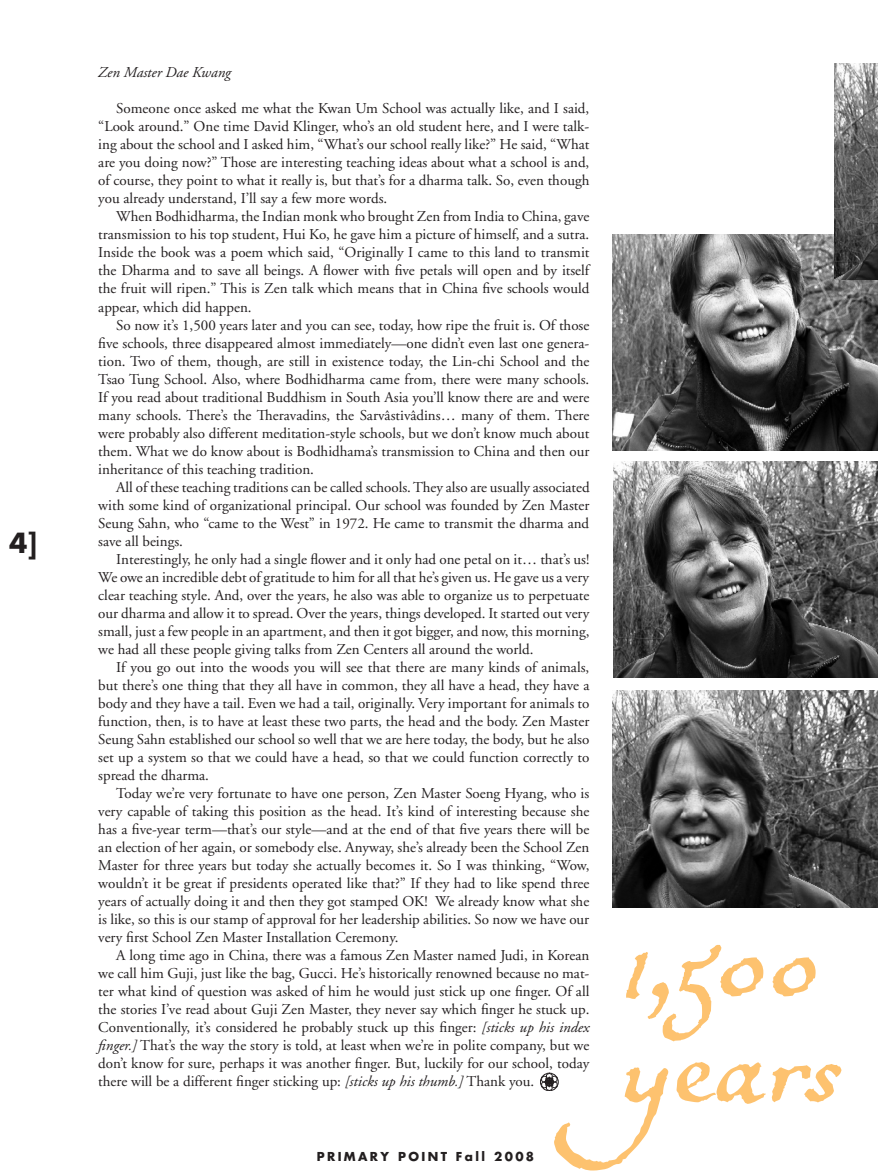
<style>
.page{position:relative;width:878px;height:1175px;background:#fff}
.page>*{position:absolute;margin:0;border:0;box-sizing:border-box;transform-origin:0 0}
.Body_Text_Indent{font:180px "Ballerino ITC";color:#fdc26f}
.t1{font:700 27px "Futura";color:#231f20}
.t2{font:15px/18px "Adobe Garamond";color:#231f20;text-align:justify}
.t3{font:italic 15px "Adobe Garamond";color:#231f20}
.t4{font:700 12px "Futura";letter-spacing:.2em;color:#231f20}
.s1{font-family:"Adobe Garamond Pro"}
.s2{font-style:italic}
</style>
<div class="page">
<img style="left:613px;top:234px;width:265px;height:216px">
<img style="left:834px;top:63px;width:44px;height:216px">
<svg style="left:540px;top:1072px;width:18px;height:18px"></svg>
<img style="left:613px;top:691px;width:265px;height:216px">
<img style="left:613px;top:461px;width:265px;height:216px">
<h2 class="t1" style="left:9px;top:524px;width:29px">4]</h2>
<p class="t3" style="left:98px;top:65px;width:134px">Zen Master Dae Kwang</p>
<p class="t2" style="left:98px;top:100px;width:492px;text-indent:18px">Someone once asked me what the Kwan Um School was actually like, and I said, “Look around.” One time David Klinger, who’s an old student here, and I were talk&shy;ing about the school and I asked him, “What’s our school really like?” He said, “What are you doing now?” Those are interesting teaching ideas about what a school is and, of course, they point to what it really is, but that’s for a dharma talk. So, even though you already understand, I’ll say a few more words.</p>
<p class="t2" style="left:98px;top:208px;width:492px;text-indent:18px">When Bodhidharma, the Indian monk who brought Zen from India to China, gave transmission to his top student, Hui Ko, he gave him a picture of himself, and a sutra.<br>Inside the book was a poem which said, “Originally I came to this land to transmit the Dharma and to save all beings. A flower with five petals will open and by itself the fruit will ripen.” This is Zen talk which means that in China five schools would appear, which did happen.</p>
<p class="t2" style="left:98px;top:316px;width:492px;text-indent:18px">So now it’s 1,500 years later and you can see, today, how ripe the fruit is. Of those five schools, three disappeared almost immediately—one didn’t even last one genera&shy;tion. Two of them, though, are still in existence today, the Lin-chi School and the Tsao Tung School. Also, where Bodhidharma came from, there were many schools.<br>If you read about traditional Buddhism in South Asia you’ll know there are and were many schools. There’s the <span class="s1">Theravadins, the Sarvâstivâdins</span>… many of them. There were probably also different meditation-style schools, but we don’t know much about them. What we do know about is Bodhidhama’s transmission to China and then our inheritance of this teaching tradition.</p>
<p class="t2" style="left:98px;top:478px;width:493px;text-indent:18px">All of these teaching traditions can be called schools. They also are usually associated with some kind of organizational principal. Our school was founded by Zen Master Seung Sahn, who “came to the West” in 1972. He came to transmit the dharma and save all beings.</p>
<p class="t2" style="left:98px;top:550px;width:492px;text-indent:18px">Interestingly, he only had a single flower and it only had one petal on it… that’s us!<br>We owe an incredible debt of gratitude to him for all that he’s given us. He gave us a very clear teaching style. And, over the years, he also was able to organize us to perpetuate our dharma and allow it to spread. Over the years, things developed. It started out very small, just a few people in an apartment, and then it got bigger, and now, this morning, we had all these people giving talks from Zen Centers all around the world.</p>
<p class="t2" style="left:98px;top:658px;width:492px;text-indent:18px">If you go out into the woods you will see that there are many kinds of animals, but there’s one thing that they all have in common, they all have a head, they have a body and they have a tail. Even we had a tail, originally. Very important for animals to function, then, is to have at least these two parts, the head and the body. Zen Master Seung Sahn established our school so well that we are here today, the body, but he also set up a system so that we could have a head, so that we could function correctly to spread the dharma.</p>
<p class="t2" style="left:98px;top:784px;width:492px;text-indent:18px">Today we’re very fortunate to have one person, Zen Master Soeng Hyang, who is very capable of taking this position as the head. It’s kind of interesting because she has a five-year term—that’s our style—and at the end of that five years there will be an election of her again, or somebody else. Anyway, she’s already been the School Zen Master for three years but today she actually becomes it. So I was thinking, “Wow, wouldn’t it be great if presidents operated like that?” If they had to like spend three years of actually doing it and then they got stamped OK! We already know what she is like, so this is our stamp of approval for her leadership abilities. So now we have our very first School Zen Master Installation Ceremony.</p>
<p class="t2" style="left:98px;top:946px;width:492px;text-indent:18px">A long time ago in China, there was a famous Zen Master named Judi, in Korean we call him Guji, just like the bag, Gucci. He’s historically renowned because no mat&shy;ter what kind of question was asked of him he would just stick up one finger. Of all the stories I’ve read about Guji Zen Master, they never say which finger he stuck up.<br>Conventionally, it’s considered he probably stuck up this finger: <span class="s2">[sticks up his index finger.]</span> That’s the way the story is told, at least when we’re in polite company, but we don’t know for sure, perhaps it was another finger. But, luckily for our school, today there will be a different finger sticking up: <span class="s2">[sticks up his thumb.]</span> Thank you.</p>
<p class="Body_Text_Indent" style="left:620px;top:825px;width:200px">1,500</p>
<p class="Body_Text_Indent" style="left:620px;top:933px;width:221px">years</p>
<p class="t4" style="left:317px;top:1148px;width:219px">PRIMARY POINT Fall 2008</p>
</div>
